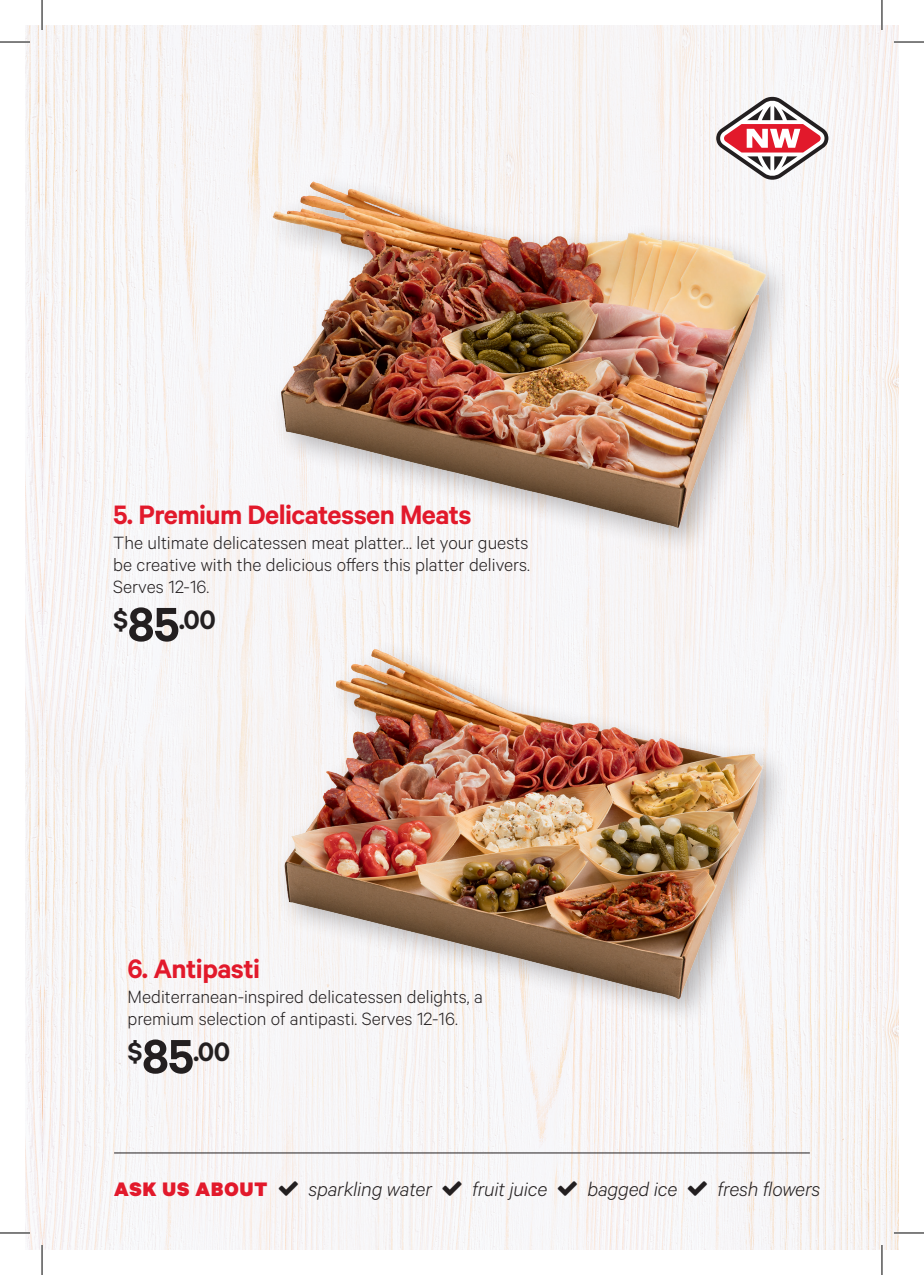
<style>
.page{position:relative;width:924px;height:1275px;background:#fff}
.page>*{position:absolute;margin:0;border:0;box-sizing:border-box;transform-origin:0 0}
.t1{font:600 30px "Calibre";letter-spacing:-.02em;color:#e2192b}
.t2{font:600 30px "Calibre";color:#231f20}
.t3{font:italic 300 22px "Calibre";letter-spacing:-.01em;color:#231f20}
.t4{font:900 22px "Calibre";letter-spacing:.045em;color:#e2192b}
.t5{font:300 20px/22px "Calibre";color:#231f20;text-align:justify}
.s1{font-size:54px}
</style>
<div class="page">
<img style="left:25px;top:25px;width:873px;height:1225px">
<hr style="left:114px;top:1152px;width:695px;height:1px;background:#231f20">
<svg style="left:716px;top:97px;width:112px;height:45px"></svg>
<img style="left:205px;top:142px;width:629px;height:417px">
<img style="left:25px;top:596px;width:3px;height:427px">
<img style="left:225px;top:611px;width:624px;height:423px">
<hr style="left:0;top:41px;width:30px;height:2px;background:#fff">
<hr style="left:893px;top:41px;width:30px;height:2px;background:#fff">
<hr style="left:0;top:1231px;width:30px;height:3px;background:#fff">
<hr style="left:893px;top:1231px;width:30px;height:3px;background:#fff">
<hr style="left:41px;top:0;width:2px;height:30px;background:#fff">
<hr style="left:41px;top:1245px;width:2px;height:30px;background:#fff">
<hr style="left:880px;top:0;width:2px;height:30px;background:#fff">
<hr style="left:880px;top:1245px;width:2px;height:30px;background:#fff">
<hr style="left:0;top:42px;width:30px;height:1px;background:#000">
<hr style="left:893px;top:42px;width:30px;height:1px;background:#000">
<hr style="left:0;top:1232px;width:30px;height:1px;background:#000">
<hr style="left:893px;top:1232px;width:30px;height:1px;background:#000">
<hr style="left:42px;top:0;width:1px;height:30px;background:#000">
<hr style="left:42px;top:1245px;width:1px;height:30px;background:#000">
<hr style="left:881px;top:0;width:1px;height:30px;background:#000">
<hr style="left:881px;top:1245px;width:1px;height:30px;background:#000">
<svg style="left:279px;top:1181px;width:19px;height:15px"></svg>
<svg style="left:442px;top:1181px;width:19px;height:15px"></svg>
<svg style="left:557px;top:1181px;width:19px;height:15px"></svg>
<svg style="left:687px;top:1181px;width:19px;height:15px"></svg>
<p class="t1" style="left:113px;top:497px;width:359px">5. Premium Delicatessen Meats</p>
<p class="t5" style="left:113px;top:531px;width:418px">The ultimate delicatessen meat platter… let your guests be creative with the delicious offers this platter delivers.<br>Serves 12-16.</p>
<p class="t2" style="left:113px;top:602px;width:104px">$<span class="s1">85</span>.00</p>
<p class="t1" style="left:127px;top:951px;width:134px">6. Antipasti</p>
<p class="t5" style="left:127px;top:985px;width:357px">Mediterranean-inspired delicatessen delights, a premium selection of antipasti. Serves 12-16.</p>
<p class="t2" style="left:127px;top:1034px;width:104px">$<span class="s1">85</span>.00</p>
<p class="t4" style="left:114px;top:1175px;width:154px">ASK US ABOUT</p>
<p class="t3" style="left:308px;top:1176px;width:125px">sparkling water</p>
<p class="t3" style="left:472px;top:1176px;width:77px">fruit juice</p>
<p class="t3" style="left:587px;top:1176px;width:91px">bagged ice</p>
<p class="t3" style="left:717px;top:1176px;width:104px">fresh flowers</p>
</div>
